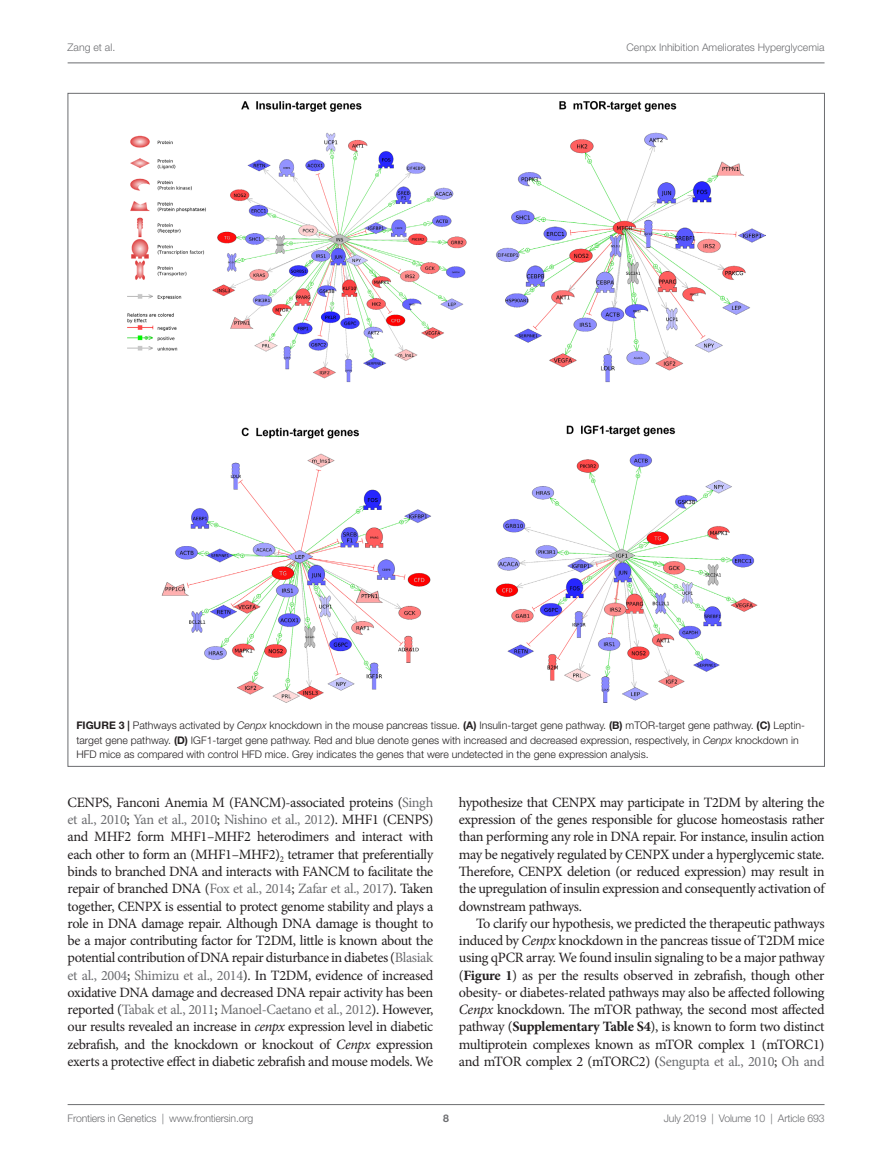
<style>
.page{position:relative;width:893px;height:1170px;background:#fff}
.page>*{position:absolute;margin:0;border:0;box-sizing:border-box;transform-origin:0 0}
.T{font:14.25px/17.2px "Minion Pro";letter-spacing:-.025em;color:#231f20;text-align:justify}
.FC{font:300 10.5px/14.2px "Helvetica Neue LT Std";color:#231f20}
.t1{font:300 10.5px "Helvetica Neue LT Std";letter-spacing:-.015em;color:#6c6d70}
.t2{font:700 10.5px "Helvetica Neue LT Std";color:#6c6d70}
.s1{font-weight:700}
.s2{font-style:italic}
.s3{color:#6c6d70}
</style>
<div class="page">
<hr style="left:68px;top:63px;width:756px;height:1px;background:#6c6d70">
<hr style="left:68px;top:1104px;width:756px;height:1px;background:#6c6d70">
<img style="left:127px;top:102px;width:638px;height:600px">
<p class="t1" style="left:68px;top:41px;width:49px">Zang et al.</p>
<p class="t1" style="left:627px;top:41px;width:199px">Cenpx Inhibition Ameliorates Hyperglycemia</p>
<p class="FC" style="left:76px;top:718px;width:730px"><span class="s1">FIGURE 3 |</span> Pathways activated by <span class="s2">Cenpx</span> knockdown in the mouse pancreas tissue. <span class="s1">(A)</span> Insulin-target gene pathway. <span class="s1">(B)</span> mTOR-target gene pathway. <span class="s1">(C)</span> Leptin&shy;target gene pathway. <span class="s1">(D)</span> IGF1-target gene pathway. Red and blue denote genes with increased and decreased expression, respectively, in <span class="s2">Cenpx</span> knockdown in<br>HFD mice as compared with control HFD mice. Grey indicates the genes that were undetected in the gene expression analysis.</p>
<p class="T" style="left:68px;top:793px;width:367px">CENPS, Fanconi Anemia M (FANCM)-associated proteins (<span class="s3">Singh et al., 2010</span>; <span class="s3">Yan et al., 2010</span>; <span class="s3">Nishino et al., 2012</span>). MHF1 (CENPS) and MHF2 form MHF1–MHF2 heterodimers and interact with each other to form an (MHF1–MHF2)<sub>2</sub> tetramer that preferentially binds to branched DNA and interacts with FANCM to facilitate the repair of branched DNA (<span class="s3">Fox et al., 2014</span>; <span class="s3">Zafar et al., 2017</span>). Taken together, CENPX is essential to protect genome stability and plays a role in DNA damage repair. Although DNA damage is thought to be a major contributing factor for T2DM, little is known about the potential contribution of DNA repair disturbance in diabetes (<span class="s3">Blasiak et al., 2004</span>; <span class="s3">Shimizu et al., 2014</span>). In T2DM, evidence of increased oxidative DNA damage and decreased DNA repair activity has been reported (<span class="s3">Tabak et al., 2011</span>; <span class="s3">Manoel-Caetano et al., 2012</span>). However, our results revealed an increase in <span class="s2">cenpx</span> expression level in diabetic zebrafish, and the knockdown or knockout of <span class="s2">Cenpx</span> expression exerts a protective effect in diabetic zebrafish and mouse models. We</p>
<p class="T" style="left:459px;top:793px;width:367px">hypothesize that CENPX may participate in T2DM by altering the expression of the genes responsible for glucose homeostasis rather than performing any role in DNA repair. For instance, insulin action may be negatively regulated by CENPX under a hyperglycemic state.<br>Therefore, CENPX deletion (or reduced expression) may result in the upregulation of insulin expression and consequently activation of downstream pathways.</p>
<p class="T" style="left:459px;top:914px;width:367px;text-indent:17px">To clarify our hypothesis, we predicted the therapeutic pathways induced by <span class="s2">Cenpx</span> knockdown in the pancreas tissue of T2DM mice using qPCR array. We found insulin signaling to be a major pathway (<span class="s1">Figure 1</span>) as per the results observed in zebrafish, though other obesity- or diabetes-related pathways may also be affected following <span class="s2">Cenpx</span> knockdown. The mTOR pathway, the second most affected pathway (<span class="s1">Supplementary Table S4</span>), is known to form two distinct multiprotein complexes known as mTOR complex 1 (mTORC1) and mTOR complex 2 (mTORC2) (<span class="s3">Sengupta et al., 2010</span>; <span class="s3">Oh and</span></p>
<p class="t1" style="left:68px;top:1111px;width:187px">Frontiers in Genetics | www.frontiersin.org</p>
<p class="t2" style="left:443px;top:1111px;width:7px">8</p>
<p class="t1" style="left:664px;top:1111px;width:162px">July 2019 | Volume 10 | Article 693</p>
</div>
